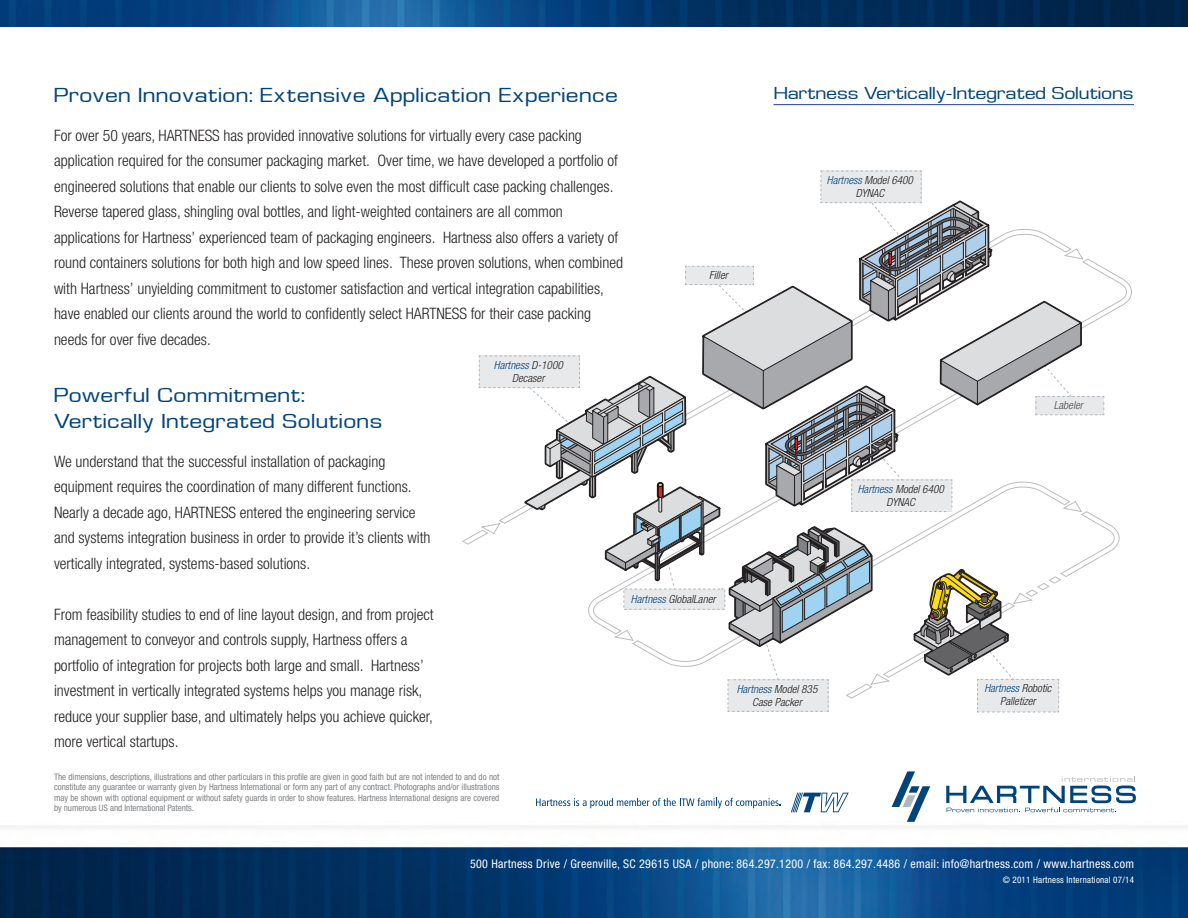
<style>
.page{position:relative;width:1188px;height:918px;background:#fff}
.page>*{position:absolute;margin:0;border:0;box-sizing:border-box;transform-origin:0 0}
.t1{font:21px "Waukegan LDO Extended";letter-spacing:.05em;color:#00447b}
.t2{font:18px "Waukegan LDO Extended";letter-spacing:.025em;color:#00447b}
.t3{font:300 condensed 15.75px/25.5px "Helvetica Neue LT Std";color:#231f20}
.t4{font:condensed 12px "Helvetica Neue LT Std";letter-spacing:.025em;color:#fff}
.t5{font:italic 300 condensed 11.25px/12.6px "Helvetica Neue LT Std";color:#231f20;text-align:center}
.t6{font:condensed 9px/10.5px "Helvetica Neue LT Std";letter-spacing:-.005em;color:#808285;text-align:justify}
.t7{font:condensed 9px "Helvetica Neue LT Std";letter-spacing:.025em;color:#fff}
.s1{color:#00447b}
</style>
<div class="page">
<img style="left:0;top:825px;width:1188px;height:93px">
<svg style="left:892px;top:771px;width:38px;height:51px"></svg>
<svg style="left:946px;top:776px;width:190px;height:36px"></svg>
<svg style="left:536px;top:798px;width:244px;height:10px"></svg>
<svg style="left:791px;top:793px;width:58px;height:19px"></svg>
<img style="left:0;top:0;width:1188px;height:27px">
<svg style="left:462px;top:170px;width:658px;height:543px"></svg>
<hr style="left:774px;top:104px;width:360px;height:1px;background:#253f8e">
<p class="t1" style="left:54px;top:84px;width:565px">Proven Innovation: Extensive Application Experience</p>
<p class="t3" style="left:54px;top:122px;width:571px">For over 50 years, HARTNESS has provided innovative solutions for virtually every case packing application required for the consumer packaging market. Over time, we have developed a portfolio of engineered solutions that enable our clients to solve even the most difficult case packing challenges.<br>Reverse tapered glass, shingling oval bottles, and light-weighted containers are all common applications for Hartness’ experienced team of packaging engineers. Hartness also offers a variety of round containers solutions for both high and low speed lines. These proven solutions, when combined with Hartness’ unyielding commitment to customer satisfaction and vertical integration capabilities, have enabled our clients around the world to confidently select HARTNESS for their case packing needs for over five decades.</p>
<p class="t1" style="left:54px;top:384px;width:252px">Powerful Commitment:</p>
<p class="t1" style="left:54px;top:410px;width:329px">Vertically Integrated Solutions</p>
<p class="t3" style="left:54px;top:448px;width:378px">We understand that the successful installation of packaging equipment requires the coordination of many different functions.<br>Nearly a decade ago, HARTNESS entered the engineering service and systems integration business in order to provide it’s clients with vertically integrated, systems-based solutions.</p>
<p class="t3" style="left:54px;top:601px;width:381px">From feasibility studies to end of line layout design, and from project management to conveyor and controls supply, Hartness offers a portfolio of integration for projects both large and small. Hartness’ investment in vertically integrated systems helps you manage risk, reduce your supplier base, and ultimately helps you achieve quicker, more vertical startups.</p>
<p class="t5" style="left:494px;top:359px;width:70px"><span class="s1">Hartness</span> D-1000<br>Decaser</p>
<p class="t5" style="left:709px;top:269px;width:20px">Filler</p>
<p class="t2" style="left:774px;top:83px;width:361px">Hartness Vertically-Integrated Solutions</p>
<p class="t5" style="left:827px;top:174px;width:88px"><span class="s1">Hartness</span> Model 6400<br>DYNAC</p>
<p class="t5" style="left:858px;top:483px;width:88px"><span class="s1">Hartness</span> Model 6400<br>DYNAC</p>
<p class="t5" style="left:1054px;top:399px;width:31px">Labeler</p>
<p class="t5" style="left:631px;top:593px;width:86px"><span class="s1">Hartness</span> GlobalLaner</p>
<p class="t5" style="left:737px;top:683px;width:82px"><span class="s1">Hartness</span> Model 835<br>Case Packer</p>
<p class="t5" style="left:984px;top:683px;width:69px"><span class="s1">Hartness</span> Robotic<br>Palletizer</p>
<p class="t6" style="left:54px;top:771px;width:447px">The dimensions, descriptions, illustrations and other particulars in this profile are given in good faith but are not intended to and do not constitute any guarantee or warranty given by Hartness International or form any part of any contract. Photographs and/or illustrations may be shown with optional equipment or without safety guards in order to show features. Hartness International designs are covered by numerous US and International Patents.</p>
<p class="t4" style="left:470px;top:857px;width:665px">500 Hartness Drive / Greenville, SC 29615 USA / phone: 864.297.1200 / fax: 864.297.4486 / email: info@hartness.com / www.hartness.com</p>
<p class="t7" style="left:1003px;top:875px;width:133px">© 2011 Hartness International 07/14</p>
</div>
